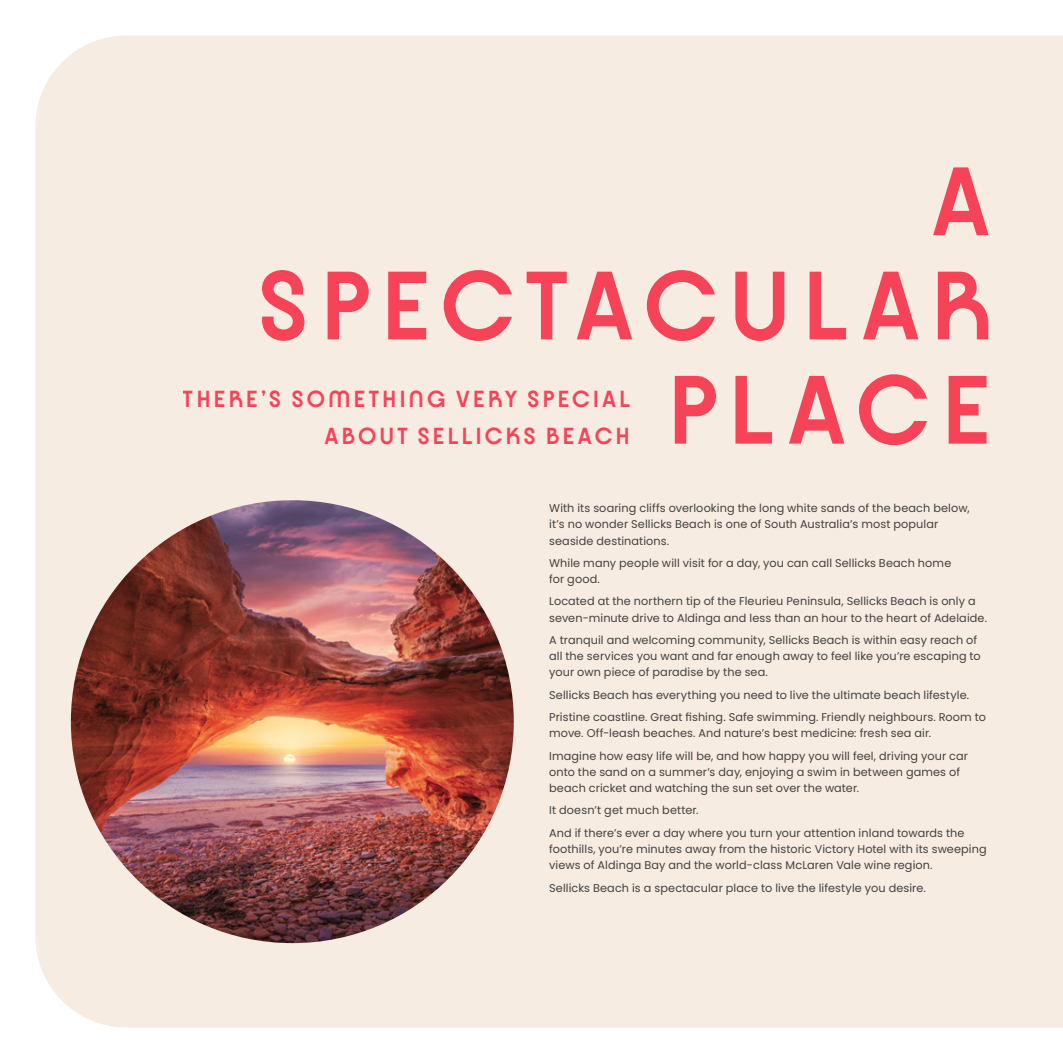
<style>
.page{position:relative;width:1063px;height:1063px;background:#fff}
.page>*{position:absolute;margin:0;border:0;box-sizing:border-box;transform-origin:0 0}
.t1{font:700 104.25px/104.2px "Kobe 1.1";letter-spacing:.09em;color:#ff4964;text-align:right}
.t2{font:700 25px/37.5px "Kobe 1.1";letter-spacing:.11em;color:#ff4964;text-align:right}
.t3{font:11.25px/16.2px "Poppins";letter-spacing:.01em;color:#434140}
</style>
<div class="page">
<div style="left:35px;top:35px;width:1028px;height:993px;background:#f6ece1"></div>
<img style="left:71px;top:500px;width:443px;height:443px;border-radius:221px">
<h1 class="t1" style="left:257px;top:156px;width:736px">A<br>SPECTACULAR<br>PLACE</h1>
<h2 class="t2" style="left:183px;top:381px;width:449px">THERE’S SOMETHING VERY SPECIAL<br>ABOUT SELLICKS BEACH</h2>
<p class="t3" style="left:549px;top:500px;width:422px">With its soaring cliffs overlooking the long white sands of the beach below, it’s no wonder Sellicks Beach is one of South Australia’s most popular seaside destinations.</p>
<p class="t3" style="left:549px;top:555px;width:404px">While many people will visit for a day, you can call Sellicks Beach home for good.</p>
<p class="t3" style="left:549px;top:593px;width:439px">Located at the northern tip of the Fleurieu Peninsula, Sellicks Beach is only a seven-minute drive to Aldinga and less than an hour to the heart of Adelaide.</p>
<p class="t3" style="left:549px;top:632px;width:433px">A tranquil and welcoming community, Sellicks Beach is within easy reach of all the services you want and far enough away to feel like you’re escaping to your own piece of paradise by the sea.</p>
<p class="t3" style="left:549px;top:684px;width:438px;line-height:22.4px">Sellicks Beach has everything you need to live the ultimate beach lifestyle.<br>Pristine coastline. Great fishing. Safe swimming. Friendly neighbours. Room to</p>
<p class="t3" style="left:549px;top:722px;width:420px;line-height:22.4px">move. Off-leash beaches. And nature’s best medicine: fresh sea air.<br>Imagine how easy life will be, and how happy you will feel, driving your car</p>
<p class="t3" style="left:549px;top:764px;width:412px">onto the sand on a summer’s day, enjoying a swim in between games of beach cricket and watching the sun set over the water.</p>
<p class="t3" style="left:549px;top:799px;width:417px;line-height:22.4px">It doesn’t get much better.<br>And if there’s ever a day where you turn your attention inland towards the</p>
<p class="t3" style="left:549px;top:841px;width:439px">foothills, you’re minutes away from the historic Victory Hotel with its sweeping views of Aldinga Bay and the world-class McLaren Vale wine region.</p>
<p class="t3" style="left:549px;top:880px;width:378px">Sellicks Beach is a spectacular place to live the lifestyle you desire.</p>
</div>
